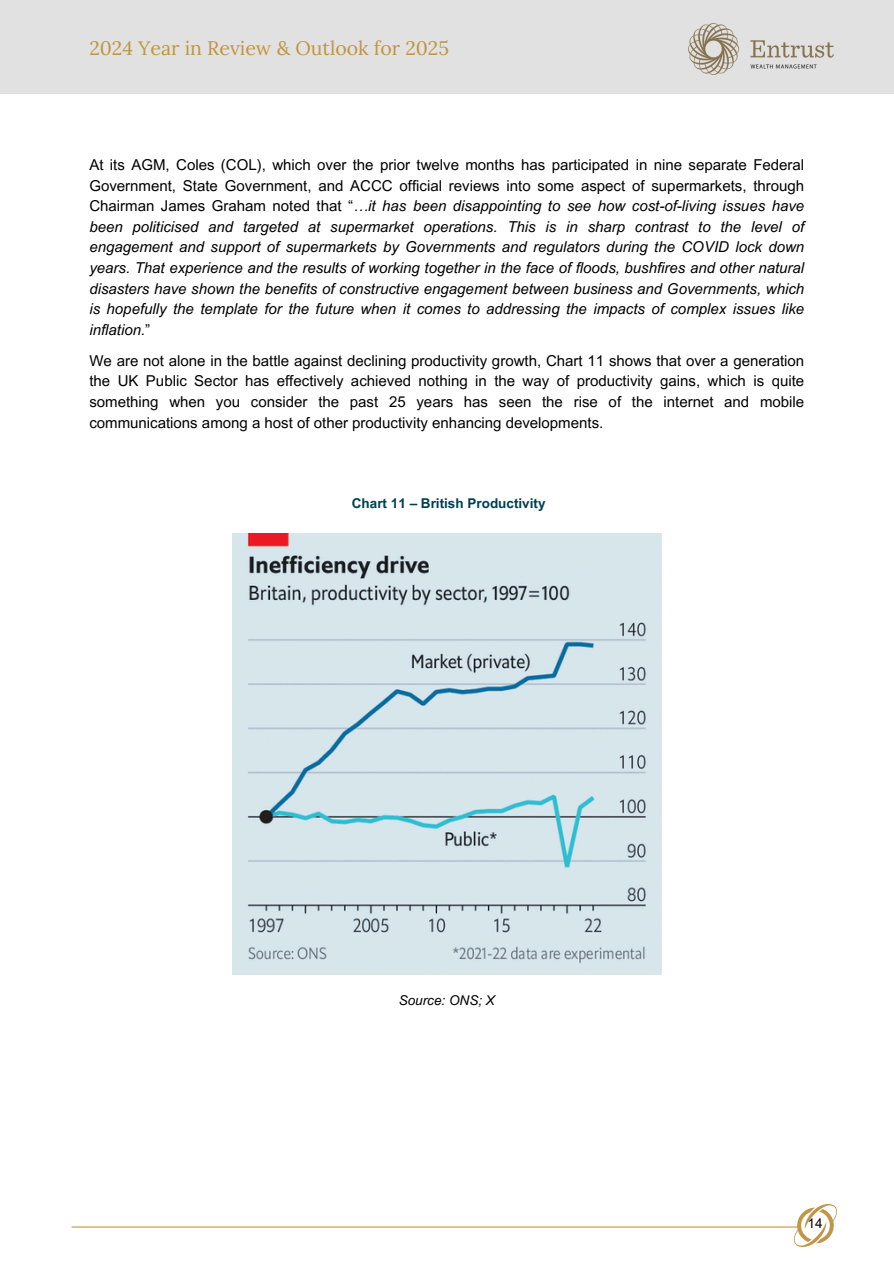
<style>
.page{position:relative;width:894px;height:1264px;background:#fff}
.page>*{position:absolute;margin:0;border:0;box-sizing:border-box;transform-origin:0 0}
.t1{font:19.5px "Lora";color:#c09640}
.t2{font:italic 15px/20.7px "Arial MT Pro";color:#000;text-align:justify}
.t3{font:15px/20.7px "Arial MT Pro";color:#000;text-align:justify}
.t4{font:700 13.5px "Arial MT Pro";color:#003f53}
.t5{font:italic 13.5px "Arial MT Pro";color:#000}
.t6{font:13.5px "Arial MT Pro";color:#000}
.s1{font-style:normal}
</style>
<div class="page">
<div style="left:0;top:0;width:893px;height:94px;background:#e1e1e1"></div>
<img style="left:688px;top:24px;width:144px;height:50px">
<hr style="left:71px;top:1226px;width:728px;height:1px;background:#c09640">
<img style="left:794px;top:1204px;width:41px;height:42px">
<img style="left:232px;top:533px;width:429px;height:441px">
<h2 class="t1" style="left:89px;top:36px;width:361px">2024 Year in Review &amp; Outlook for 2025</h2>
<p class="t2" style="left:89px;top:156px;width:716px"><span class="s1">At its AGM, Coles (COL), which over the prior twelve months has participated in nine separate Federal Government, State Government, and ACCC official reviews into some aspect of supermarkets, through Chairman James Graham noted that “</span>…it has been disappointing to see how cost-of-living issues have been politicised and targeted at supermarket operations. This is in sharp contrast to the level of engagement and support of supermarkets by Governments and regulators during the COVID lock down years. That experience and the results of working together in the face of floods, bushfires and other natural disasters have shown the benefits of constructive engagement between business and Governments, which is hopefully the template for the future when it comes to addressing the impacts of complex issues like inflation.<span class="s1">”</span></p>
<h1 class="t3" style="left:89px;top:352px;width:716px">We are not alone in the battle against declining productivity growth, Chart 11 shows that over a generation the UK Public Sector has effectively achieved nothing in the way of productivity gains, which is quite something when you consider the past 25 years has seen the rise of the internet and mobile communications among a host of other productivity enhancing developments.</h1>
<p class="t4" style="left:352px;top:498px;width:195px">Chart 11 – British Productivity</p>
<h2 class="t5" style="left:398px;top:994px;width:98px">Source: ONS; X</h2>
<p class="t6" style="left:807px;top:1217px;width:17px">14</p>
</div>
